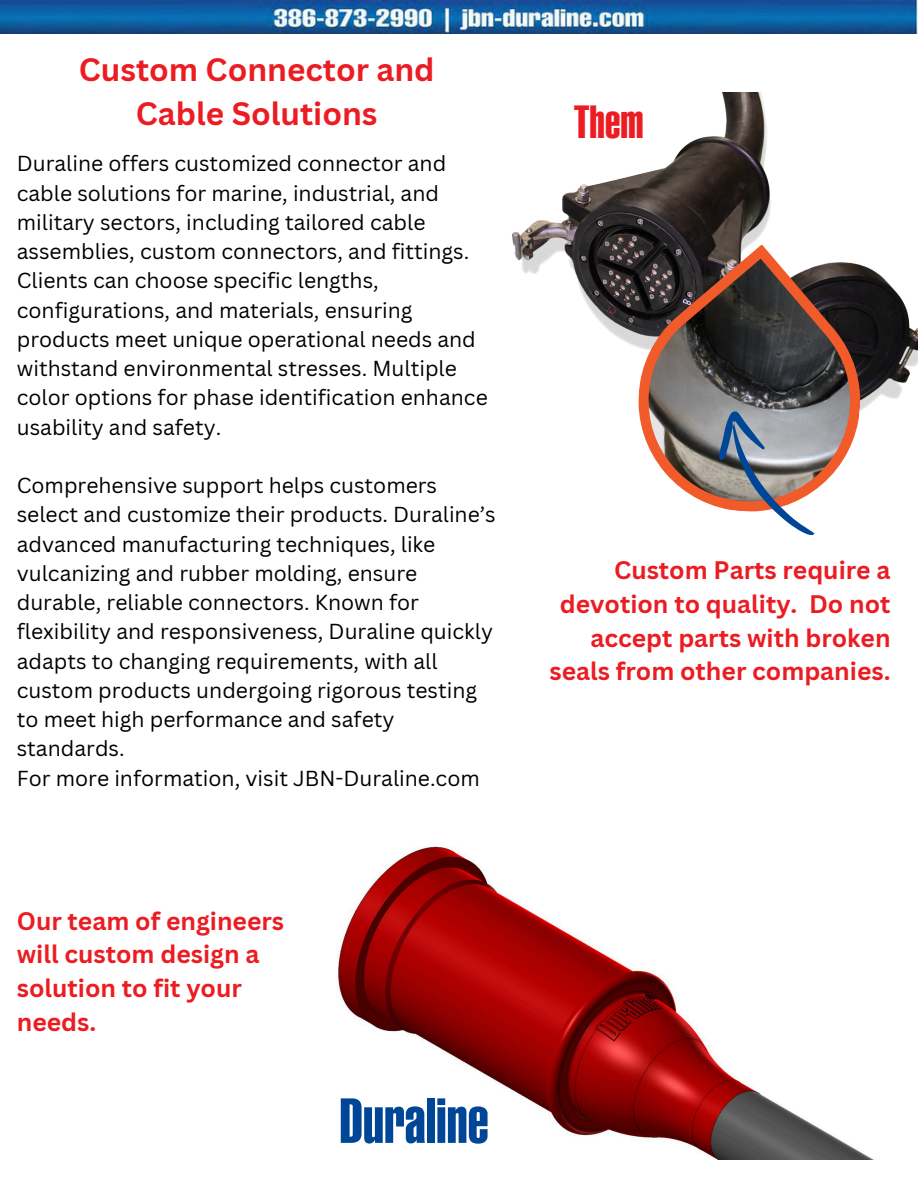
<style>
.page{position:relative;width:918px;height:1188px;background:#fff}
.page>*{position:absolute;margin:0;border:0;box-sizing:border-box;transform-origin:0 0}
.t1{font:62.25px "Geneva Cmpr";color:#004697}
.t2{font:45.6px "Geneva Cmpr";color:#eb1c22}
.t3{font:700 31.5px/43.8px "Canva Sans";color:#eb1c22;text-align:center}
.t4{font:700 24.75px/33.8px "Canva Sans";color:#eb1c22}
.t5{font:21.15px/29.2px "Canva Sans";color:#000}
</style>
<div class="page">
<img style="left:0;top:0;width:918px;height:34px">
<img style="left:512px;top:92px;width:406px;height:310px">
<svg style="left:630px;top:244px;width:242px;height:263px"></svg>
<svg style="left:718px;top:411px;width:99px;height:125px"></svg>
<img style="left:302px;top:836px;width:607px;height:324px;border-radius:20px">
<p class="t3" style="left:79px;top:47px;width:357px">Custom Connector and<br>Cable Solutions</p>
<p class="t5" style="left:17px;top:149px;width:473px">Duraline offers customized connector and cable solutions for marine, industrial, and military sectors, including tailored cable assemblies, custom connectors, and fittings.<br>Clients can choose specific lengths, configurations, and materials, ensuring products meet unique operational needs and withstand environmental stresses. Multiple color options for phase identification enhance usability and safety.</p>
<p class="t5" style="left:17px;top:470px;width:481px">Comprehensive support helps customers select and customize their products. Duraline’s advanced manufacturing techniques, like vulcanizing and rubber molding, ensure durable, reliable connectors. Known for flexibility and responsiveness, Duraline quickly adapts to changing requirements, with all custom products undergoing rigorous testing to meet high performance and safety standards.</p>
<p class="t5" style="left:17px;top:763px;width:465px">For more information, visit JBN-Duraline.com</p>
<h4 class="t4" style="left:17px;top:903px;width:269px">Our team of engineers will custom design a solution to fit your needs.</h4>
<p class="t1" style="left:339px;top:1086px;width:151px">Duraline</p>
<h1 class="t2" style="left:574px;top:97px;width:71px">Them</h1>
<p class="t4" style="left:549px;top:553px;width:343px;text-align:right">Custom Parts require a devotion to quality. Do not accept parts with broken seals from other companies.</p>
</div>
